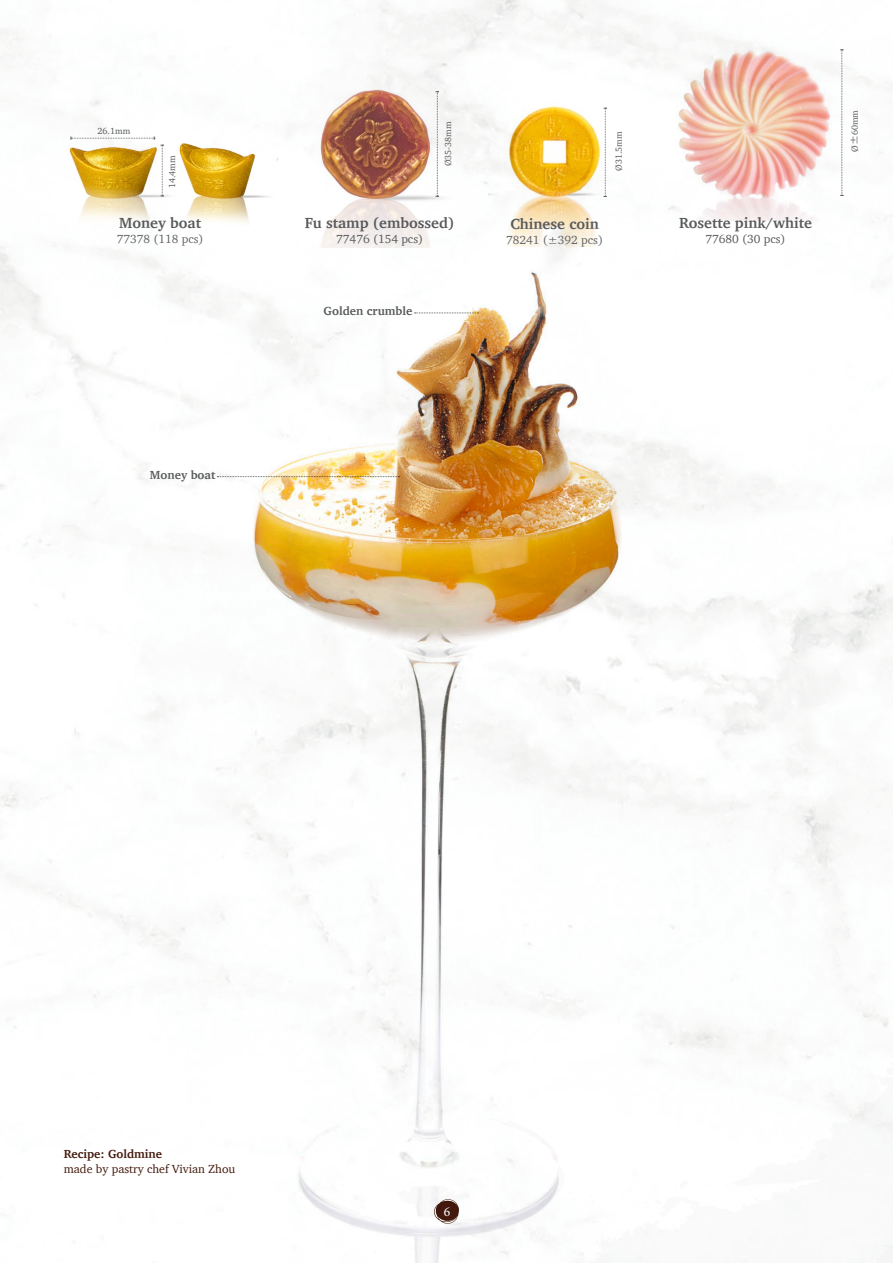
<style>
.page{position:relative;width:893px;height:1263px;background:#fff}
.page>*{position:absolute;margin:0;border:0;box-sizing:border-box;transform-origin:0 0}
.t1{font:700 15px "Charter";color:#58595b}
.t2{font:13.5px "Minion Pro";color:#fff}
.t3{font:12px "Charter";color:#636466}
.t4{font:12px "Charter";color:#42190c}
.t5{font:12px "Charter";color:#58595b}
.t6{font:700 12px "Charter";color:#58595b}
.t7{font:700 12px "Charter";color:#42190c}
.t8{font:9px "Charter";color:#58595b}
.s1{color:#58595b}
.s2{font-size:12px}
</style>
<div class="page">
<img style="left:0;top:45px;width:893px;height:1218px">
<p class="t8" style="left:98px;top:123px;width:34px">26.1mm</p>
<p class="t8" style="left:164px;top:188px;width:34px;rotate:-90deg">14.4mm</p>
<p class="t1" style="left:119px;top:210px;width:83px">Money boat</p>
<p class="t3" style="left:117px;top:228px;width:88px">77378 (118 pcs)</p>
<p class="t6" style="left:150px;top:465px;width:67px">Money boat</p>
<p class="t8" style="left:440px;top:166px;width:46px;rotate:-90deg">Ø35-38mm</p>
<p class="t1" style="left:305px;top:210px;width:151px">Fu stamp (embossed)</p>
<p class="t5" style="left:336px;top:229px;width:88px">77476 (154 pcs)</p>
<p class="t6" style="left:324px;top:301px;width:90px">Golden crumble</p>
<p class="t8" style="left:611px;top:171px;width:41px;rotate:-90deg">Ø31.5mm</p>
<p class="t1" style="left:510px;top:211px;width:90px">Chinese coin</p>
<p class="t3" style="left:506px;top:229px;width:98px">78241 (<span class="s1">±</span>392 pcs)</p>
<p class="t1" style="left:679px;top:210px;width:134px">Rosette pink/white</p>
<p class="t5" style="left:705px;top:228px;width:82px">77680 (30 pcs)</p>
<p class="t8" style="left:847px;top:152px;width:43px;rotate:-90deg">Ø<span class="s2">±</span>60mm</p>
<p class="t7" style="left:64px;top:1143px;width:100px">Recipe: Goldmine</p>
<p class="t4" style="left:64px;top:1158px;width:173px">made by pastry chef Vivian Zhou</p>
<p class="t2" style="left:444px;top:1202px;width:8px">6</p>
</div>
